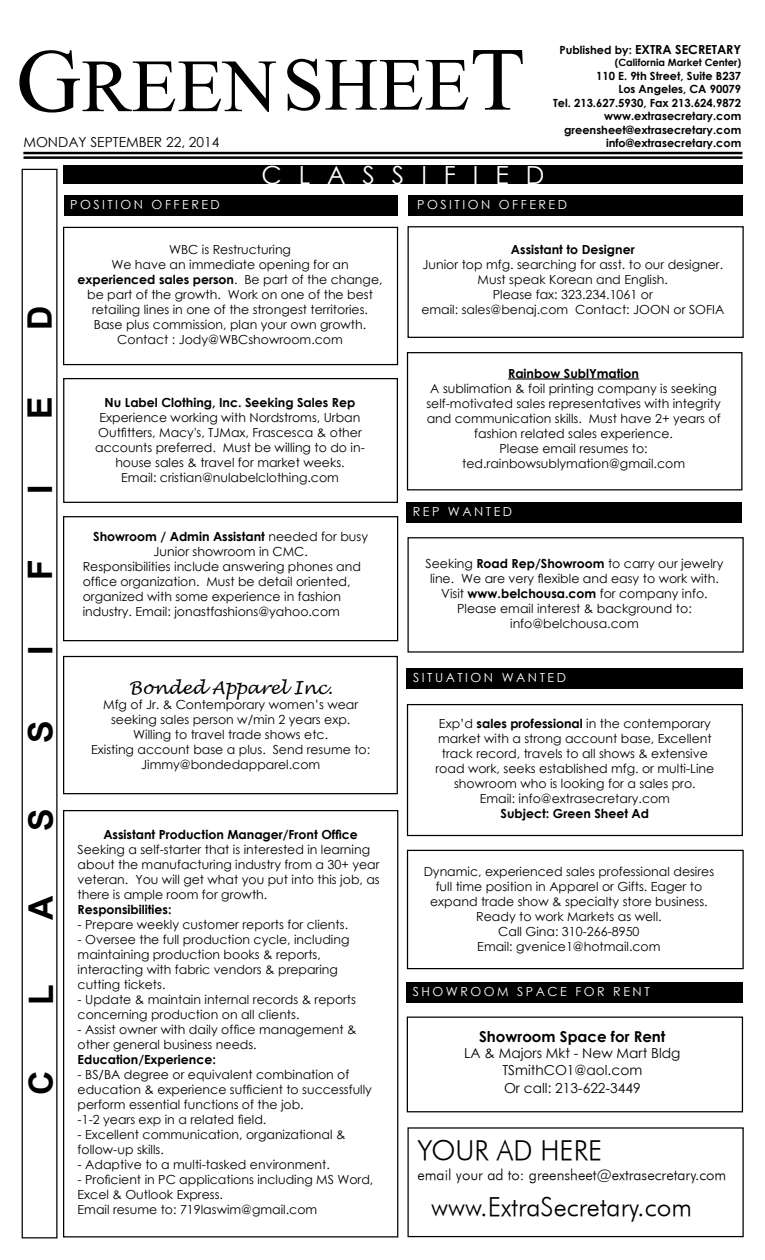
<style>
.page{position:relative;width:765px;height:1260px;background:#fff}
.page>*{position:absolute;margin:0;border:0;box-sizing:border-box;transform-origin:0 0}
.t1{font:75px "Times New Roman";color:#000}
.t2{font:700 33.75px "Arial";color:#000}
.t3{font:italic 27.5px "Futura";color:#000}
.t4{font:italic 26.25px "Futura";color:#000}
.t5{font:25px "Century Gothic";color:#fff}
.t6{font:italic 17.5px "Lucida Handwriting";color:#000}
.t7{font:italic 15px "Futura";color:#000}
.t8{font:700 15px "Century Gothic";color:#000}
.t9{font:13.75px/16.5px "Century Gothic";color:#000;text-align:center}
.t10{font:12.5px/15px "Century Gothic";color:#000;text-align:center}
.t11{font:700 12.5px "Century Gothic";color:#000}
.t12{font:12.5px "Century Gothic";letter-spacing:.2em;color:#fff}
.t13{font:700 11.25px/13.5px "Century Gothic";color:#000;text-align:right}
.t14{font:700 10px "Century Gothic";color:#000}
.s1{font-size:90px}
.s2{font-size:11.25px}
.s3{font-weight:700}
.s4{font-weight:400}
</style>
<div class="page">
<hr style="left:23px;top:152px;width:720px;height:2px;background:#000">
<hr style="left:24px;top:156px;width:719px;height:3px;background:#000">
<div style="left:63px;top:165px;width:679px;height:19px;background:#000"></div>
<div style="left:22px;top:169px;width:36px;height:1069px;border:1px solid #000"></div>
<div style="left:64px;top:195px;width:334px;height:20px;background:#000"></div>
<div style="left:63px;top:227px;width:335px;height:138px;border:1px solid #000"></div>
<div style="left:407px;top:352px;width:335px;height:138px;border:1px solid #000"></div>
<div style="left:63px;top:378px;width:335px;height:125px;border:1px solid #000"></div>
<div style="left:408px;top:195px;width:334px;height:20px;background:#000"></div>
<div style="left:63px;top:656px;width:335px;height:138px;border:1px solid #000"></div>
<hr style="left:508px;top:378px;width:131px;height:2px;background:#000">
<div style="left:63px;top:810px;width:335px;height:427px;border:1px solid #000"></div>
<div style="left:63px;top:516px;width:335px;height:125px;border:1px solid #000"></div>
<div style="left:407px;top:1127px;width:337px;height:110px;border:1px solid #000"></div>
<div style="left:407px;top:537px;width:337px;height:116px;border:1px solid #000"></div>
<div style="left:407px;top:704px;width:336px;height:132px;border:1px solid #000"></div>
<div style="left:407px;top:668px;width:336px;height:20px;background:#000"></div>
<div style="left:407px;top:850px;width:337px;height:119px;border:1px solid #000"></div>
<div style="left:407px;top:503px;width:335px;height:20px;background:#000"></div>
<div style="left:407px;top:1017px;width:336px;height:95px;border:1px solid #000"></div>
<div style="left:408px;top:226px;width:336px;height:112px;border:1px solid #000"></div>
<div style="left:406px;top:983px;width:336px;height:20px;background:#000"></div>
<h1 class="t1" style="left:16px;top:32px;width:510px"><span class="s1">G</span>REENSHEE<span class="s1">T</span></h1>
<p class="t9" style="left:23px;top:134px;width:198px">MONDAY SEPTEMBER 22, 2014</p>
<h3 class="t5" style="left:261px;top:157px;width:285px">C L A S S I F I E D</h3>
<p class="t11" style="left:559px;top:40px;width:183px"><span class="s2">Published by:</span> EXTRA SECRETARY</p>
<p class="t14" style="left:615px;top:55px;width:128px">(California Market Center)</p>
<p class="t13" style="left:553px;top:69px;width:190px">110 E. 9th Street, Suite B237<br>Los Angeles, CA 90079<br>Tel. 213.627.5930, Fax 213.624.9872 www.extrasecretary.com greensheet@extrasecretary.com info@extrasecretary.com</p>
<h2 class="t2" style="left:16px;top:330px;width:26px;rotate:-90deg">D</h2>
<p class="t12" style="left:70px;top:196px;width:151px">POSITION OFFERED</p>
<p class="t10" style="left:78px;top:242px;width:307px">WBC is Restructuring<br>We have an immediate opening for an <span class="s3">experienced sales person</span>. Be part of the change, be part of the growth. Work on one of the best retailing lines in one of the strongest territories.<br>Base plus commission, plan your own growth.<br>Contact : Jody@WBCshowroom.com</p>
<h2 class="t2" style="left:16px;top:419px;width:24px;rotate:-90deg">E</h2>
<h2 class="t2" style="left:16px;top:494px;width:11px;rotate:-90deg">I</h2>
<h2 class="t2" style="left:17px;top:580px;width:22px;rotate:-90deg">F</h2>
<h2 class="t2" style="left:17px;top:655px;width:11px;rotate:-90deg">I</h2>
<h2 class="t2" style="left:17px;top:743px;width:24px;rotate:-90deg">S</h2>
<h2 class="t2" style="left:17px;top:831px;width:24px;rotate:-90deg">S</h2>
<h2 class="t2" style="left:17px;top:920px;width:26px;rotate:-90deg">A</h2>
<h2 class="t2" style="left:17px;top:1005px;width:22px;rotate:-90deg">L</h2>
<h2 class="t2" style="left:18px;top:1095px;width:26px;rotate:-90deg">C</h2>
<p class="t11" style="left:105px;top:393px;width:252px">Nu Label Clothing, Inc. Seeking Sales Rep</p>
<p class="t10" style="left:95px;top:410px;width:271px">Experience working with Nordstroms, Urban Outfitters, Macy's, TJMax, Frascesca &amp; other accounts preferred. Must be willing to do in&shy;house sales &amp; travel for market weeks.<br>Email: cristian@nulabelclothing.com</p>
<p class="t11" style="left:93px;top:527px;width:276px">Showroom / Admin Assistant <span class="s4">needed for busy</span></p>
<p class="t10" style="left:153px;top:544px;width:156px">Junior showroom in CMC.</p>
<p class="t10" style="left:83px;top:559px;width:280px">Responsibilities include answering phones and</p>
<p class="t10" style="left:83px;top:574px;width:269px">office organization. Must be detail oriented,</p>
<p class="t10" style="left:83px;top:589px;width:260px">organized with some experience in fashion</p>
<p class="t10" style="left:83px;top:604px;width:259px">industry. Email: jonastfashions@yahoo.com</p>
<h3 class="t6" style="left:129px;top:678px;width:205px">Bonded Apparel Inc.</h3>
<p class="t10" style="left:91px;top:697px;width:281px">Mfg of Jr. &amp; Contemporary women’s wear seeking sales person w/min 2 years exp.<br>Willing to travel trade shows etc.<br>Existing account base a plus. Send resume to:<br>Jimmy@bondedapparel.com</p>
<p class="t11" style="left:103px;top:825px;width:256px">Assistant Production Manager/Front Office</p>
<p class="t10" style="left:78px;top:842px;width:304px;text-align:left">Seeking a self-starter that is interested in learning about the manufacturing industry from a 30+ year veteran. You will get what you put into this job, as there is ample room for growth.</p>
<p class="t11" style="left:78px;top:900px;width:95px">Responsibilities:</p>
<p class="t10" style="left:78px;top:917px;width:272px">- Prepare weekly customer reports for clients.</p>
<p class="t10" style="left:78px;top:932px;width:273px;text-align:left">- Oversee the full production cycle, including maintaining production books &amp; reports, interacting with fabric vendors &amp; preparing cutting tickets.</p>
<p class="t10" style="left:78px;top:992px;width:280px;text-align:left">- Update &amp; maintain internal records &amp; reports concerning production on all clients.</p>
<p class="t10" style="left:78px;top:1022px;width:281px;text-align:left">- Assist owner with daily office management &amp; other general business needs.</p>
<p class="t11" style="left:78px;top:1050px;width:140px">Education/Experience:</p>
<p class="t10" style="left:78px;top:1067px;width:296px;text-align:left">- BS/BA degree or equivalent combination of education &amp; experience sufficient to successfully perform essential functions of the job.<br>-1-2 years exp in a related field.</p>
<p class="t10" style="left:78px;top:1127px;width:269px;text-align:left">- Excellent communication, organizational &amp; follow-up skills.</p>
<p class="t10" style="left:78px;top:1157px;width:254px">- Adaptive to a multi-tasked environment.</p>
<p class="t10" style="left:78px;top:1172px;width:297px;text-align:left">- Proficient in PC applications including MS Word,<br>Excel &amp; Outlook Express.<br>Email resume to: 719laswim@gmail.com</p>
<p class="t12" style="left:417px;top:196px;width:151px">POSITION OFFERED</p>
<p class="t11" style="left:511px;top:240px;width:125px">Assistant to Designer</p>
<p class="t10" style="left:421px;top:257px;width:304px">Junior top mfg. searching for asst. to our designer.<br>Must speak Korean and English.<br>Please fax: 323.234.1061 or<br>email: sales@benaj.com Contact: JOON or SOFIA</p>
<p class="t11" style="left:508px;top:364px;width:132px">Rainbow SublYmation</p>
<p class="t10" style="left:426px;top:381px;width:296px">A sublimation &amp; foil printing company is seeking self-motivated sales representatives with integrity and communication skills. Must have 2+ years of fashion related sales experience.<br>Please email resumes to: ted.rainbowsublymation@gmail.com</p>
<p class="t12" style="left:413px;top:503px;width:101px">REP WANTED</p>
<p class="t10" style="left:426px;top:555px;width:299px">Seeking <span class="s3">Road Rep/Showroom</span> to carry our jewelry line. We are very flexible and easy to work with.<br>Visit <span class="s3">www.belchousa.com</span> for company info.<br>Please email interest &amp; background to: info@belchousa.com</p>
<p class="t12" style="left:413px;top:668px;width:154px">SITUATION WANTED</p>
<p class="t10" style="left:436px;top:716px;width:280px">Exp’d <span class="s3">sales professional</span> in the contemporary market with a strong account base, Excellent track record, travels to all shows &amp; extensive road work, seeks established mfg. or multi-Line showroom who is looking for a sales pro.<br>Email: info@extrasecretary.com</p>
<p class="t11" style="left:501px;top:804px;width:150px">Subject: Green Sheet Ad</p>
<p class="t10" style="left:424px;top:863px;width:292px">Dynamic, experienced sales professional desires full time position in Apparel or Gifts. Eager to expand trade show &amp; specialty store business.<br>Ready to work Markets as well.<br>Call Gina: 310-266-8950<br>Email: gvenice1@hotmail.com</p>
<p class="t12" style="left:413px;top:983px;width:238px">SHOWROOM SPACE FOR RENT</p>
<p class="t8" style="left:479px;top:1025px;width:188px">Showroom Space for Rent</p>
<p class="t9" style="left:464px;top:1045px;width:218px">LA &amp; Majors Mkt - New Mart Bldg<br>TSmithCO1@aol.com</p>
<p class="t9" style="left:504px;top:1079px;width:138px">Or call: 213-622-3449</p>
<h3 class="t3" style="left:417px;top:1133px;width:186px">YOUR AD HERE</h3>
<p class="t7" style="left:417px;top:1165px;width:311px">email your ad to: greensheet@extrasecretary.com</p>
<h3 class="t4" style="left:431px;top:1191px;width:263px">www.ExtraSecretary.com</h3>
</div>
